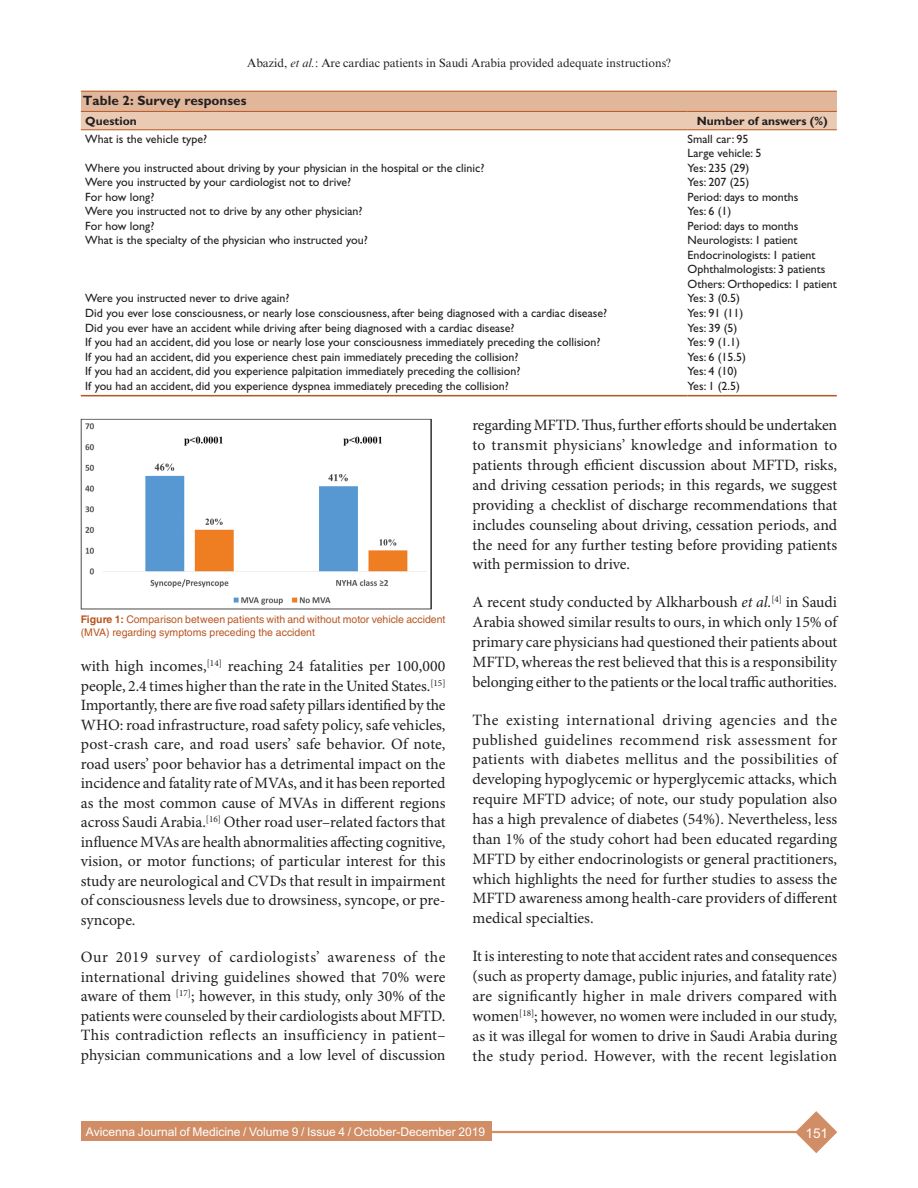
<style>
.page{position:relative;width:918px;height:1188px;background:#fff}
.page>*{position:absolute;margin:0;border:0;box-sizing:border-box;transform-origin:0 0}
.t1{font:15.75px/19.8px "Minion Pro";color:#231f20;text-align:justify}
.t2{font:700 13.5px "Gill Sans Std";color:#231f20}
.t3{font:13.5px "Arial MT Std";color:#fff}
.t4{font:12px/14.5px "Gill Sans Std";color:#231f20}
.t5{font:12px "Times New Roman MT Std";color:#231f20}
.t6{font:12px "Arial MT Std";color:#fff}
.t7{font:700 12px "Gill Sans Std";color:#231f20}
.t8{font:10.5px/13.5px "Helvetica LT Std";color:#b95521}
.s1{font-style:italic}
.s2{font-weight:700}
</style>
<div class="page">
<svg style="left:795px;top:1111px;width:42px;height:42px"></svg>
<hr style="left:412px;top:1131px;width:386px;height:2px;background:#d18d65">
<div style="left:81px;top:1122px;width:411px;height:19px;background:#d18d65"></div>
<img style="left:81px;top:418px;width:351px;height:191px">
<div style="left:81px;top:91px;width:756px;height:22px;background:#e1b79b"></div>
<hr style="left:81px;top:91px;width:756px;height:1px;background:#b95521">
<div style="left:81px;top:112px;width:756px;height:17px;background:#eacab3"></div>
<hr style="left:81px;top:111px;width:607px;height:1px;background:#b95521">
<hr style="left:81px;top:129px;width:607px;height:1px;background:#b95521">
<hr style="left:688px;top:111px;width:149px;height:1px;background:#b95521">
<hr style="left:688px;top:129px;width:149px;height:1px;background:#b95521">
<hr style="left:81px;top:395px;width:607px;height:1px;background:#b95521">
<hr style="left:688px;top:395px;width:149px;height:1px;background:#b95521">
<p class="t5" style="left:247px;top:56px;width:425px">Abazid, <span class="s1">et al.</span>: Are cardiac patients in Saudi Arabia provided adequate instructions?</p>
<p class="t2" style="left:83px;top:92px;width:165px">Table 2: Survey responses</p>
<p class="t7" style="left:85px;top:114px;width:53px">Question</p>
<p class="t7" style="left:697px;top:114px;width:132px">Number of answers (%)</p>
<p class="t4" style="left:85px;top:131px;width:123px">What is the vehicle type?</p>
<p class="t4" style="left:688px;top:131px;width:75px">Small car: 95<br>Large vehicle: 5</p>
<p class="t4" style="left:85px;top:160px;width:401px">Where you instructed about driving by your physician in the hospital or the clinic?</p>
<p class="t4" style="left:688px;top:160px;width:63px">Yes: 235 (29)</p>
<p class="t4" style="left:85px;top:175px;width:267px">Were you instructed by your cardiologist not to drive?</p>
<p class="t4" style="left:688px;top:175px;width:63px">Yes: 207 (25)</p>
<p class="t4" style="left:85px;top:189px;width:70px">For how long?</p>
<p class="t4" style="left:688px;top:189px;width:112px">Period: days to months</p>
<p class="t4" style="left:85px;top:204px;width:279px">Were you instructed not to drive by any other physician?</p>
<p class="t4" style="left:688px;top:204px;width:45px">Yes: 6 (1)</p>
<p class="t4" style="left:85px;top:219px;width:70px">For how long?</p>
<p class="t4" style="left:688px;top:219px;width:112px">Period: days to months</p>
<p class="t4" style="left:85px;top:233px;width:284px">What is the specialty of the physician who instructed you?</p>
<p class="t4" style="left:688px;top:233px;width:151px">Neurologists: 1 patient<br>Endocrinologists: 1 patient<br>Ophthalmologists: 3 patients<br>Others: Orthopedics: 1 patient</p>
<p class="t4" style="left:85px;top:291px;width:206px">Were you instructed never to drive again?</p>
<p class="t4" style="left:688px;top:291px;width:54px">Yes: 3 (0.5)</p>
<p class="t4" style="left:85px;top:306px;width:523px">Did you ever lose consciousness, or nearly lose consciousness, after being diagnosed with a cardiac disease?</p>
<p class="t4" style="left:688px;top:306px;width:57px">Yes: 91 (11)</p>
<p class="t4" style="left:85px;top:320px;width:431px">Did you ever have an accident while driving after being diagnosed with a cardiac disease?</p>
<p class="t4" style="left:688px;top:320px;width:51px">Yes: 39 (5)</p>
<p class="t4" style="left:85px;top:335px;width:517px">If you had an accident, did you lose or nearly lose your consciousness immediately preceding the collision?</p>
<p class="t4" style="left:688px;top:335px;width:54px">Yes: 9 (1.1)</p>
<p class="t4" style="left:85px;top:349px;width:435px">If you had an accident, did you experience chest pain immediately preceding the collision?</p>
<p class="t4" style="left:688px;top:349px;width:60px">Yes: 6 (15.5)</p>
<p class="t4" style="left:85px;top:364px;width:437px">If you had an accident, did you experience palpitation immediately preceding the collision?</p>
<p class="t4" style="left:688px;top:364px;width:51px">Yes: 4 (10)</p>
<p class="t4" style="left:85px;top:378px;width:425px">If you had an accident, did you experience dyspnea immediately preceding the collision?</p>
<p class="t4" style="left:688px;top:378px;width:54px">Yes: 1 (2.5)</p>
<p class="t8" style="left:81px;top:612px;width:366px"><span class="s2">Figure 1:</span> Comparison between patients with and without motor vehicle accident (MVA) regarding symptoms preceding the accident</p>
<p class="t1" style="left:81px;top:657px;width:366px">with high incomes,<sup>[14]</sup> reaching 24 fatalities per 100,000 people, 2.4 times higher than the rate in the United States.<sup>[15] </sup>Importantly, there are five road safety pillars identified by the WHO: road infrastructure, road safety policy, safe vehicles, post-crash care, and road users’ safe behavior. Of note, road users’ poor behavior has a detrimental impact on the incidence and fatality rate of MVAs, and it has been reported as the most common cause of MVAs in different regions across Saudi Arabia.<sup>[16]</sup> Other road user–related factors that influence MVAs are health abnormalities affecting cognitive, vision, or motor functions; of particular interest for this study are neurological and CVDs that result in impairment of consciousness levels due to drowsiness, syncope, or pre&shy;syncope.</p>
<p class="t1" style="left:81px;top:948px;width:366px">Our 2019 survey of cardiologists’ awareness of the international driving guidelines showed that 70% were aware of them <sup>[17]</sup>; however, in this study, only 30% of the patients were counseled by their cardiologists about MFTD.<br>This contradiction reflects an insufficiency in patient– physician communications and a low level of discussion</p>
<p class="t1" style="left:473px;top:416px;width:366px">regarding MFTD. Thus, further efforts should be undertaken to transmit physicians’ knowledge and information to patients through efficient discussion about MFTD, risks, and driving cessation periods; in this regards, we suggest providing a checklist of discharge recommendations that includes counseling about driving, cessation periods, and the need for any further testing before providing patients with permission to drive.</p>
<p class="t1" style="left:473px;top:592px;width:366px">A recent study conducted by Alkharboush <span class="s1">et al.</span><sup>[4]</sup> in Saudi Arabia showed similar results to ours, in which only 15% of primary care physicians had questioned their patients about MFTD, whereas the rest believed that this is a responsibility belonging either to the patients or the local traffic authorities.</p>
<p class="t1" style="left:473px;top:710px;width:366px">The existing international driving agencies and the published guidelines recommend risk assessment for patients with diabetes mellitus and the possibilities of developing hypoglycemic or hyperglycemic attacks, which require MFTD advice; of note, our study population also has a high prevalence of diabetes (54%). Nevertheless, less than 1% of the study cohort had been educated regarding MFTD by either endocrinologists or general practitioners, which highlights the need for further studies to assess the MFTD awareness among health-care providers of different medical specialties.</p>
<p class="t1" style="left:473px;top:946px;width:366px">It is interesting to note that accident rates and consequences (such as property damage, public injuries, and fatality rate) are significantly higher in male drivers compared with women<sup>[18]</sup>; however, no women were included in our study, as it was illegal for women to drive in Saudi Arabia during the study period. However, with the recent legislation</p>
<p class="t6" style="left:86px;top:1125px;width:401px">Avicenna Journal of Medicine / Volume 9 / Issue 4 / October-December 2019</p>
<p class="t3" style="left:806px;top:1125px;width:24px">151</p>
</div>
